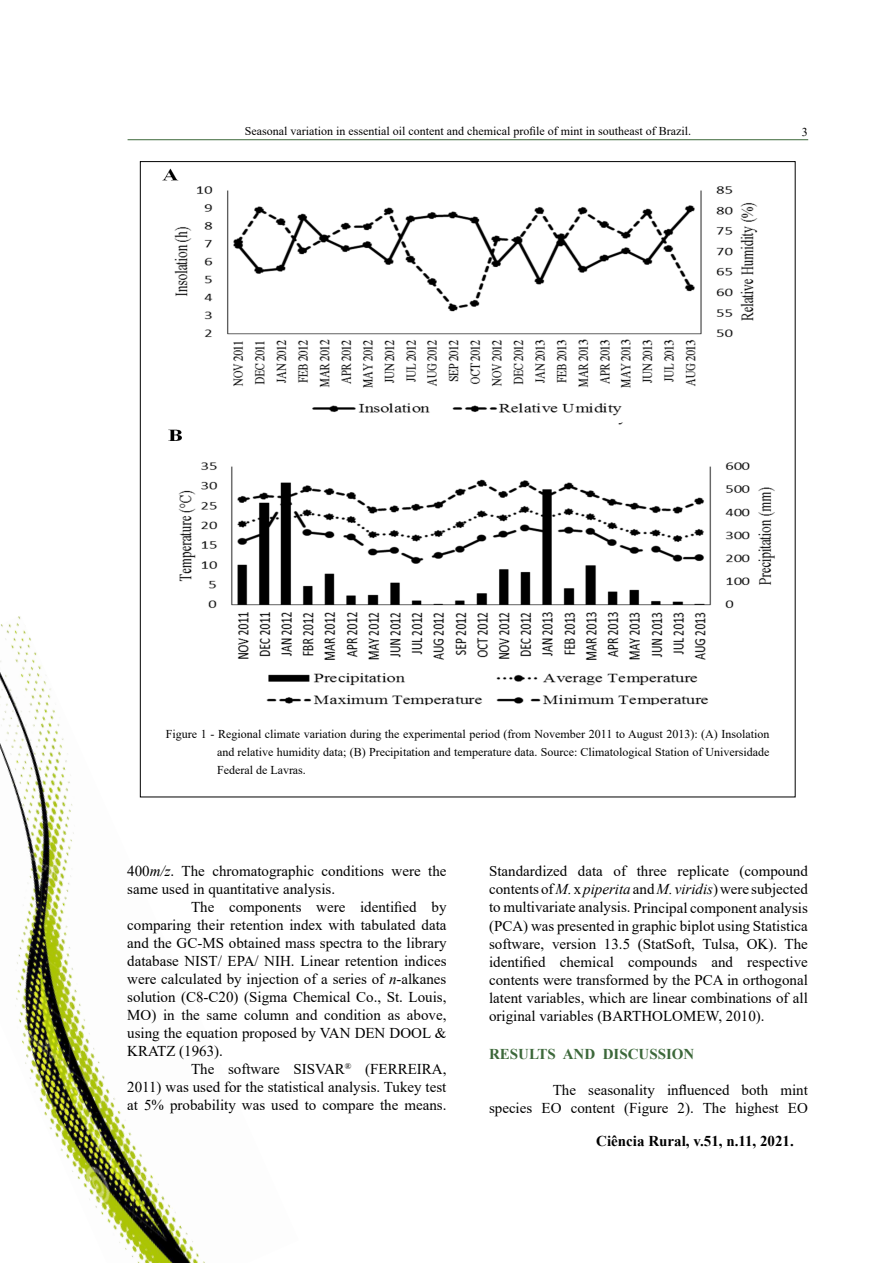
<style>
.page{position:relative;width:893px;height:1263px;background:#fff}
.page>*{position:absolute;margin:0;border:0;box-sizing:border-box;transform-origin:0 0}
.t1{font:15px/18.1px "Times New Roman";color:#000;text-align:justify}
.t2{font:700 15px "Times New Roman";color:#000}
.t3{font:700 15px "Times New Roman";color:#3c683a}
.t4{font:12px/18px "Times New Roman";color:#000;text-align:justify}
.s1{font-style:italic}
</style>
<div class="page">
<hr style="left:128px;top:139px;width:680px;height:1px;background:#3c683a">
<img style="left:0;top:615px;width:299px;height:648px">
<img style="left:142px;top:168px;width:633px;height:547px">
<p class="t4" style="left:245px;top:122px;width:448px">Seasonal variation in essential oil content and chemical profile of mint in southeast of Brazil.</p>
<p class="t4" style="left:802px;top:122px;width:7px">3</p>
<p class="t4" style="left:217px;top:725px;width:554px;text-indent:-51px">Figure 1 - Regional climate variation during the experimental period (from November 2011 to August 2013): (A) Insolation and relative humidity data; (B) Precipitation and temperature data. Source: Climatological Station of Universidade Federal de Lavras.</p>
<p class="t1" style="left:127px;top:861px;width:321px">400<span class="s1">m/z</span>. The chromatographic conditions were the</p>
<p class="t1" style="left:127px;top:879px;width:209px">same used in quantitative analysis.</p>
<p class="t1" style="left:191px;top:897px;width:257px">The components were identified by</p>
<p class="t1" style="left:127px;top:915px;width:321px">comparing their retention index with tabulated data</p>
<p class="t1" style="left:127px;top:933px;width:321px">and the GC-MS obtained mass spectra to the library</p>
<p class="t1" style="left:127px;top:951px;width:321px">database NIST/ EPA/ NIH. Linear retention indices</p>
<p class="t1" style="left:127px;top:969px;width:321px">were calculated by injection of a series of <span class="s1">n</span>-alkanes</p>
<p class="t1" style="left:127px;top:987px;width:321px">solution (C8-C20) (Sigma Chemical Co., St. Louis,</p>
<p class="t1" style="left:127px;top:1005px;width:321px">MO) in the same column and condition as above,</p>
<p class="t1" style="left:127px;top:1023px;width:321px">using the equation proposed by VAN DEN DOOL &amp;</p>
<p class="t1" style="left:127px;top:1041px;width:97px">KRATZ (1963).</p>
<p class="t1" style="left:191px;top:1059px;width:257px">The software SISVAR<sup>®</sup> (FERREIRA,</p>
<p class="t1" style="left:127px;top:1077px;width:321px">2011) was used for the statistical analysis. Tukey test</p>
<p class="t1" style="left:127px;top:1095px;width:321px">at 5% probability was used to compare the means.</p>
<p class="t1" style="left:489px;top:861px;width:320px">Standardized data of three replicate (compound contents of <span class="s1">M.</span> x <span class="s1">piperita</span> and <span class="s1">M. viridis</span>) were subjected to multivariate analysis. Principal component analysis (PCA) was presented in graphic biplot using Statistica software, version 13.5 (StatSoft, Tulsa, OK). The identified chemical compounds and respective contents were transformed by the PCA in orthogonal latent variables, which are linear combinations of all original variables (BARTHOLOMEW, 2010).</p>
<p class="t3" style="left:489px;top:1043px;width:207px">RESULTS AND DISCUSSION</p>
<p class="t1" style="left:489px;top:1081px;width:320px;text-align:right">The seasonality influenced both mint<br>species EO content (Figure 2). The highest EO</p>
<p class="t2" style="left:596px;top:1130px;width:199px">Ciência Rural, v.51, n.11, 2021.</p>
</div>
